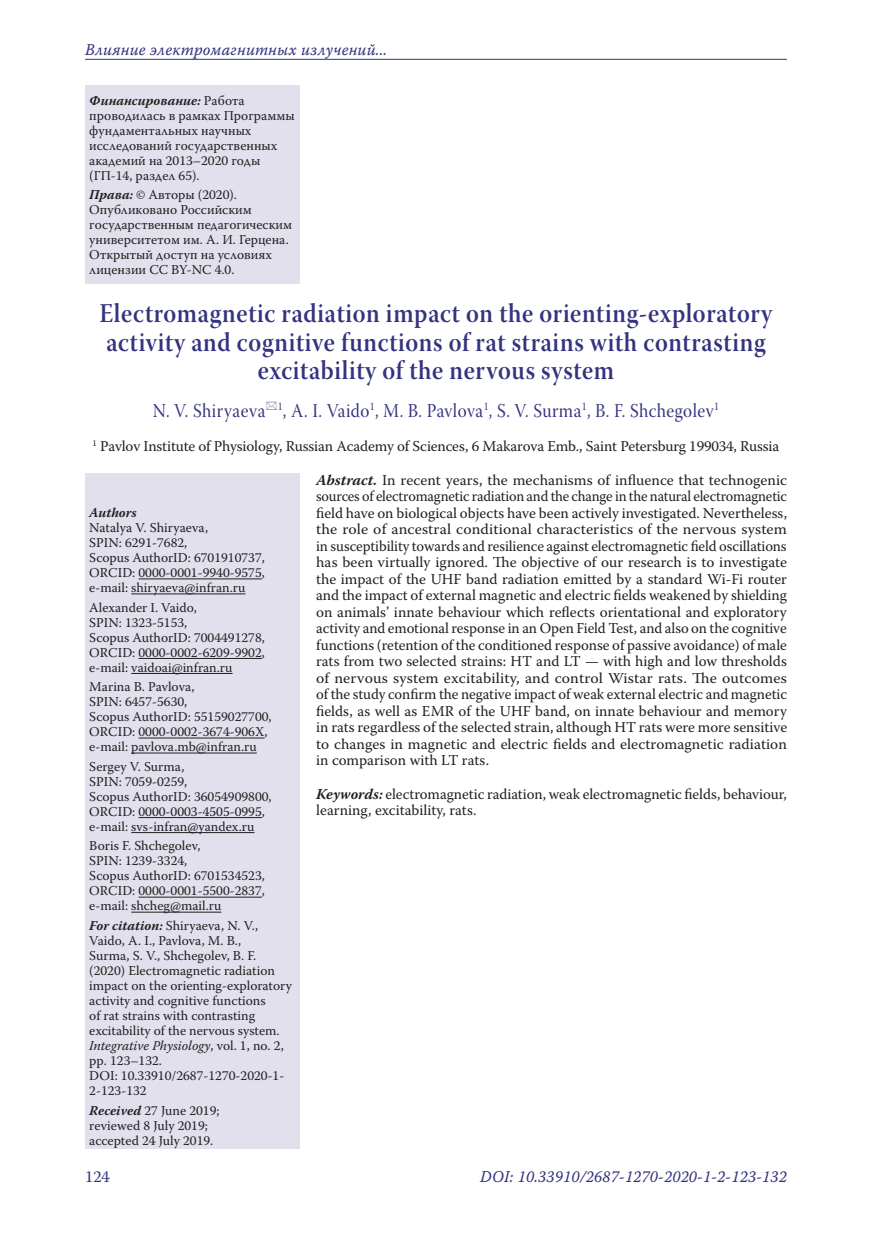
<style>
.page{position:relative;width:872px;height:1234px;background:#fff}
.page>*{position:absolute;margin:0;border:0;box-sizing:border-box;transform-origin:0 0}
.Заголовок_1{font:27px/28.5px "Warnock Pro Semibold Subh";letter-spacing:.025em;color:#34337f;text-align:center;scale:.9 1}
.Заголовок_2{font:19.5px "Warnock Pro Subh";letter-spacing:.025em;color:#34337f;scale:.9 1}
.t1{font:16.5px "Warnock Pro It Capt";letter-spacing:.01em;color:#34337f;scale:.95 1}
.t2{font:16.5px "Warnock Pro";color:#34337f}
.Annotation{font:15px/16.5px "Warnock Pro";color:#231f20;text-align:justify}
.Affiliation{font:15px "Warnock Pro";letter-spacing:-.01em;color:#231f20}
.Affiliation_info{font:13.5px/15px "Warnock Pro";color:#231f20}
.s1{font-weight:700;font-style:italic}
.s2{font-style:italic}
</style>
<div class="page">
<hr style="left:85px;top:59px;width:702px;height:1px;background:#34337f">
<div style="left:85px;top:473px;width:214px;height:675px;background:#e2e0ec"></div>
<hr style="left:138px;top:578px;width:124px;height:1px;background:#231f20">
<hr style="left:131px;top:593px;width:114px;height:1px;background:#231f20">
<hr style="left:138px;top:658px;width:124px;height:1px;background:#231f20">
<hr style="left:131px;top:673px;width:102px;height:1px;background:#231f20">
<hr style="left:138px;top:737px;width:126px;height:1px;background:#231f20">
<hr style="left:131px;top:752px;width:126px;height:1px;background:#231f20">
<hr style="left:138px;top:817px;width:124px;height:1px;background:#231f20">
<hr style="left:131px;top:832px;width:123px;height:1px;background:#231f20">
<hr style="left:138px;top:896px;width:124px;height:1px;background:#231f20">
<hr style="left:131px;top:911px;width:90px;height:1px;background:#231f20">
<div style="left:85px;top:85px;width:214px;height:198px;background:#e2e0ec"></div>
<p class="t1" style="left:85px;top:39px;width:319px">Влияние электромагнитных излучений...</p>
<p class="Affiliation_info" style="left:89px;top:92px;width:207px"><span class="s1">Финансирование:</span> Работа проводилась в рамках Программы фундаментальных научных исследований государственных академий на 2013–2020 годы (ГП-14, раздел 65).</p>
<p class="Affiliation_info" style="left:89px;top:187px;width:204px"><span class="s1">Права:</span> © Авторы (2020).<br>Опубликовано Российским государственным педагогическим университетом им. А. И. Герцена.<br>Открытый доступ на условиях лицензии CC BY-NC 4.0.</p>
<p class="Заголовок_1" style="left:100px;top:299px;width:749px">Electromagnetic radiation impact on the orienting-exploratory activity and cognitive functions of rat strains with contrasting excitability of the nervous system</p>
<p class="Заголовок_2" style="left:153px;top:399px;width:631px">N. V. Shiryaeva <sup>1</sup>, A. I. Vaido<sup>1</sup>, M. B. Pavlova<sup>1</sup>, S. V. Surma<sup>1</sup>, B. F. Shchegolev<sup>1</sup></p>
<p class="Affiliation" style="left:93px;top:437px;width:688px"><sup>1</sup> Pavlov Institute of Physiology, Russian Academy of Sciences, 6 Makarova Emb., Saint Petersburg 199034, Russia</p>
<p class="Affiliation_info" style="left:89px;top:505px;width:177px"><span class="s1">Authors<br></span>Natalya V. Shiryaeva,<br>SPIN: 6291-7682,<br>Scopus AuthorID: 6701910737,<br>ORCID: 0000-0001-9940-9575, e-mail: shiryaeva@infran.ru</p>
<p class="Affiliation_info" style="left:89px;top:599px;width:177px">Alexander I. Vaido,<br>SPIN: 1323-5153,<br>Scopus AuthorID: 7004491278,<br>ORCID: 0000-0002-6209-9902, e-mail: vaidoai@infran.ru</p>
<p class="Affiliation_info" style="left:89px;top:679px;width:184px">Marina B. Pavlova,<br>SPIN: 6457-5630,<br>Scopus AuthorID: 55159027700,<br>ORCID: 0000-0002-3674-906X, e-mail: pavlova.mb@infran.ru</p>
<p class="Affiliation_info" style="left:89px;top:758px;width:184px">Sergey V. Surma,<br>SPIN: 7059-0259,<br>Scopus AuthorID: 36054909800,<br>ORCID: 0000-0003-4505-0995, e-mail: svs-infran@yandex.ru</p>
<p class="Affiliation_info" style="left:89px;top:838px;width:177px">Boris F. Shchegolev,<br>SPIN: 1239-3324,<br>Scopus AuthorID: 6701534523,<br>ORCID: 0000-0001-5500-2837, e-mail: shcheg@mail.ru</p>
<p class="Affiliation_info" style="left:89px;top:917px;width:204px"><span class="s1">For citation:</span> Shiryaeva, N. V.,<br>Vaido, A. I., Pavlova, M. B.,<br>Surma, S. V., Shchegolev, B. F. (2020) Electromagnetic radiation impact on the orienting-exploratory activity and cognitive functions<br>of rat strains with contrasting excitability of the nervous system.<br><span class="s2">Integrative Physiology</span>, vol. 1, no. 2, pp. 123–132.<br>DOI: 10.33910/2687-1270-2020-1-<br>2-123-132</p>
<p class="Affiliation_info" style="left:89px;top:1102px;width:132px"><span class="s1">Received</span> 27 June 2019; reviewed 8 July 2019; accepted 24 July 2019.</p>
<p class="Annotation" style="left:316px;top:471px;width:472px"><span class="s1">Abstract.</span> In recent years, the mechanisms of influence that technogenic sources of electromagnetic radiation and the change in the natural electromagnetic field have on biological objects have been actively investigated. Nevertheless, the role of ancestral conditional characteristics of the nervous system in susceptibility towards and resilience against electromagnetic field oscillations has been virtually ignored. The objective of our research is to investigate the impact of the UHF band radiation emitted by a standard Wi-Fi router and the impact of external magnetic and electric fields weakened by shielding on animals’ innate behaviour which reflects orientational and exploratory activity and emotional response in an Open Field Test, and also on the cognitive functions (retention of the conditioned response of passive avoidance) of male rats from two selected strains: HT and LT — with high and low thresholds of nervous system excitability, and control Wistar rats. The outcomes of the study confirm the negative impact of weak external electric and magnetic fields, as well as EMR of the UHF band, on innate behaviour and memory in rats regardless of the selected strain, although HT rats were more sensitive to changes in magnetic and electric fields and electromagnetic radiation in comparison with LT rats.</p>
<p class="Annotation" style="left:316px;top:784px;width:472px"><span class="s1">Keywords:</span> electromagnetic radiation, weak electromagnetic fields, behaviour, learning, excitability, rats.</p>
<p class="t2" style="left:85px;top:1166px;width:26px">124</p>
<p class="t1" style="left:480px;top:1166px;width:324px">DOI: 10.33910/2687-1270-2020-1-2-123-132</p>
</div>
